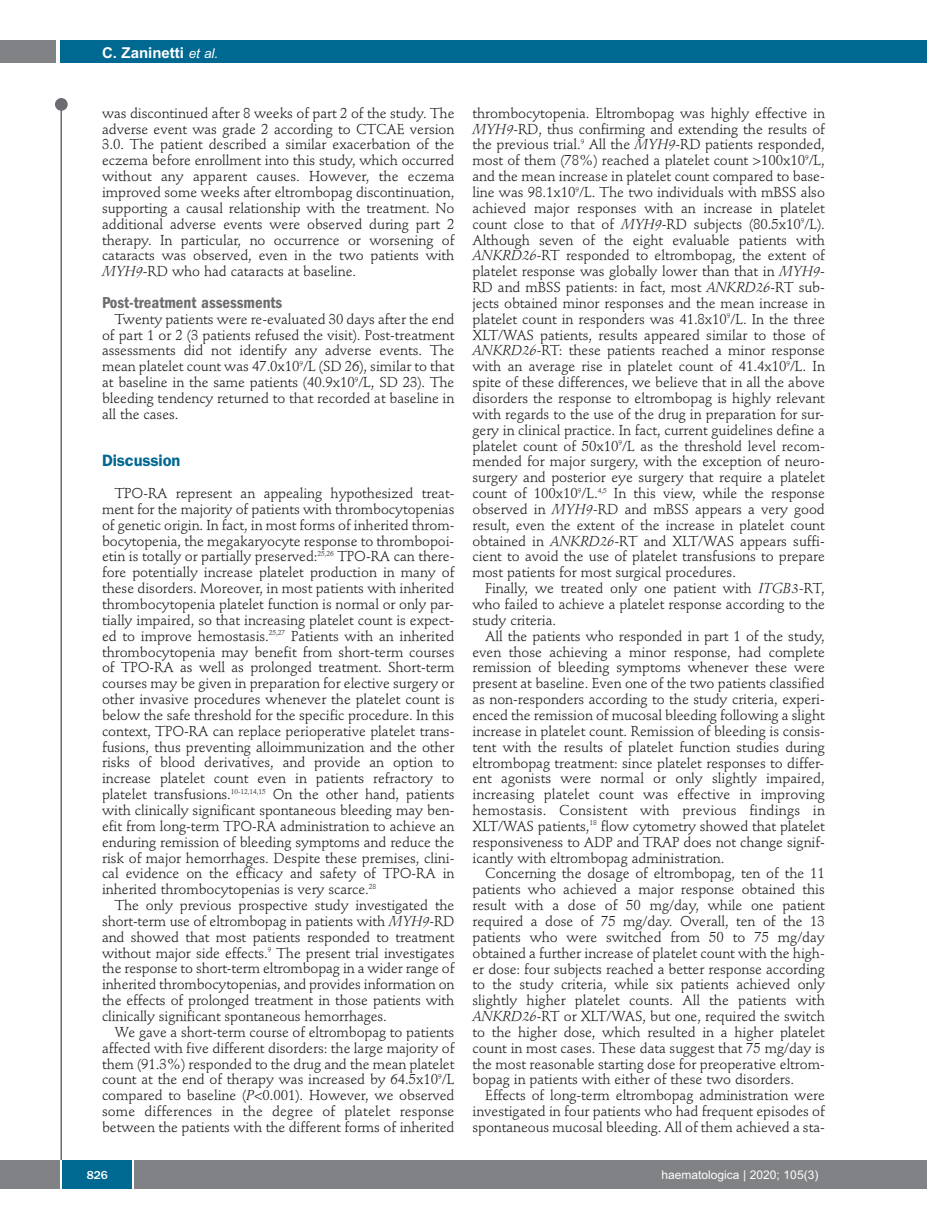
<style>
.page{position:relative;width:927px;height:1225px;background:#fff}
.page>*{position:absolute;margin:0;border:0;box-sizing:border-box;transform-origin:0 0}
.t1{font:600 condensed 16.5px "Franklin Gothic";color:#6c6d70}
.t2{font:600 16.5px "Franklin Gothic";letter-spacing:-.01em;color:#006991}
.t3{font:700 15px "Arial";color:#fff}
.t4{font:14.25px/15.9px "Stempel Schneidler";letter-spacing:-.005em;color:#231f20;text-align:justify}
.t5{font:12px "Arial";color:#fff}
.t6{font:500 12px "Franklin Gothic";color:#fff}
.s1{font-weight:400;font-style:italic;font-size:13.5px}
.s2{font-style:italic}
</style>
<div class="page">
<div style="left:911px;top:40px;width:16px;height:22px;background:#006991"></div>
<div style="left:910px;top:1160px;width:17px;height:28px;background:#808285"></div>
<div style="left:55px;top:98px;width:13px;height:13px;background:#6c6d70;border-radius:50%"></div>
<hr style="left:60px;top:101px;width:2px;height:1061px;background:#6c6d70">
<div style="left:60px;top:40px;width:852px;height:22px;background:#006991"></div>
<div style="left:0;top:40px;width:56px;height:22px;background:#808285"></div>
<div style="left:0;top:1160px;width:911px;height:28px;background:#808285"></div>
<div style="left:62px;top:1160px;width:71px;height:28px;background:#006991"></div>
<hr style="left:60px;top:1160px;width:2px;height:28px;background:#fff">
<svg style="left:133px;top:1160px;width:1px;height:28px"></svg>
<p class="t3" style="left:102px;top:44px;width:118px">C. Zaninetti <span class="s1">et al.</span></p>
<p class="t4" style="left:102px;top:106px;width:354px">was discontinued after 8 weeks of part 2 of the study. The adverse event was grade 2 according to CTCAE version 3.0. The patient described a similar exacerbation of the eczema before enrollment into this study, which occurred without any apparent causes. However, the eczema improved some weeks after eltrombopag discontinuation, supporting a causal relationship with the treatment. No additional adverse events were observed during part 2 therapy. In particular, no occurrence or worsening of cataracts was observed, even in the two patients with <span class="s2">MYH9</span>-RD who had cataracts at baseline.</p>
<p class="t1" style="left:102px;top:297px;width:182px">Post-treatment assessments</p>
<p class="t4" style="left:102px;top:312px;width:354px;text-indent:13px">Twenty patients were re-evaluated 30 days after the end of part 1 or 2 (3 patients refused the visit). Post-treatment assessments did not identify any adverse events. The mean platelet count was 47.0x10<sup>9</sup>/L (SD 26), similar to that at baseline in the same patients (40.9x10<sup>9</sup>/L, SD 23). The bleeding tendency returned to that recorded at baseline in all the cases.</p>
<p class="t2" style="left:102px;top:455px;width:80px">Discussion</p>
<p class="t4" style="left:102px;top:486px;width:354px;text-indent:13px">TPO-RA represent an appealing hypothesized treat&shy;ment for the majority of patients with thrombocytopenias of genetic origin. In fact, in most forms of inherited throm&shy;bocytopenia, the megakaryocyte response to thrombopoi&shy;etin is totally or partially preserved:<sup>25,26</sup> TPO-RA can there&shy;fore potentially increase platelet production in many of these disorders. Moreover, in most patients with inherited thrombocytopenia platelet function is normal or only par&shy;tially impaired, so that increasing platelet count is expect&shy;ed to improve hemostasis.<sup>25,27</sup> Patients with an inherited thrombocytopenia may benefit from short-term courses of TPO-RA as well as prolonged treatment. Short-term courses may be given in preparation for elective surgery or other invasive procedures whenever the platelet count is below the safe threshold for the specific procedure. In this context, TPO-RA can replace perioperative platelet trans&shy;fusions, thus preventing alloimmunization and the other risks of blood derivatives, and provide an option to increase platelet count even in patients refractory to platelet transfusions.<sup>10-12,14,15</sup> On the other hand, patients with clinically significant spontaneous bleeding may ben&shy;efit from long-term TPO-RA administration to achieve an enduring remission of bleeding symptoms and reduce the risk of major hemorrhages. Despite these premises, clini&shy;cal evidence on the efficacy and safety of TPO-RA in inherited thrombocytopenias is very scarce.<sup>28</sup></p>
<p class="t4" style="left:102px;top:898px;width:354px;text-indent:13px">The only previous prospective study investigated the short-term use of eltrombopag in patients with <span class="s2">MYH9</span>-RD and showed that most patients responded to treatment without major side effects.<sup>9</sup> The present trial investigates the response to short-term eltrombopag in a wider range of inherited thrombocytopenias, and provides information on the effects of prolonged treatment in those patients with clinically significant spontaneous hemorrhages.</p>
<p class="t4" style="left:102px;top:1025px;width:354px;text-indent:13px">We gave a short-term course of eltrombopag to patients affected with five different disorders: the large majority of them (91.3%) responded to the drug and the mean platelet count at the end of therapy was increased by 64.5x10<sup>9</sup>/L compared to baseline (<span class="s2">P</span>&lt;0.001). However, we observed some differences in the degree of platelet response between the patients with the different forms of inherited</p>
<p class="t4" style="left:472px;top:106px;width:354px">thrombocytopenia. Eltrombopag was highly effective in <span class="s2">MYH9</span>-RD, thus confirming and extending the results of the previous trial.<sup>9</sup> All the <span class="s2">MYH9</span>-RD patients responded, most of them (78%) reached a platelet count &gt;100x10<sup>9</sup>/L, and the mean increase in platelet count compared to base&shy;line was 98.1x10<sup>9</sup>/L. The two individuals with mBSS also achieved major responses with an increase in platelet count close to that of <span class="s2">MYH9</span>-RD subjects (80.5x10<sup>9</sup>/L).<br>Although seven of the eight evaluable patients with <span class="s2">ANKRD26</span>-RT responded to eltrombopag, the extent of platelet response was globally lower than that in <span class="s2">MYH9</span>- RD and mBSS patients: in fact, most <span class="s2">ANKRD26</span>-RT sub&shy;jects obtained minor responses and the mean increase in platelet count in responders was 41.8x10<sup>9</sup>/L. In the three XLT/WAS patients, results appeared similar to those of <span class="s2">ANKRD26</span>-RT: these patients reached a minor response with an average rise in platelet count of 41.4x10<sup>9</sup>/L. In spite of these differences, we believe that in all the above disorders the response to eltrombopag is highly relevant with regards to the use of the drug in preparation for sur&shy;gery in clinical practice. In fact, current guidelines define a platelet count of 50x10<sup>9</sup>/L as the threshold level recom&shy;mended for major surgery, with the exception of neuro&shy;surgery and posterior eye surgery that require a platelet count of 100x10<sup>9</sup>/L.<sup>4,5</sup> In this view, while the response observed in <span class="s2">MYH9-</span>RD and mBSS appears a very good result, even the extent of the increase in platelet count obtained in <span class="s2">ANKRD26</span>-RT and XLT/WAS appears suffi&shy;cient to avoid the use of platelet transfusions to prepare most patients for most surgical procedures.</p>
<p class="t4" style="left:472px;top:582px;width:354px;text-indent:13px">Finally, we treated only one patient with <span class="s2">ITGB3-</span>RT, who failed to achieve a platelet response according to the study criteria.</p>
<p class="t4" style="left:472px;top:629px;width:354px;text-indent:13px">All the patients who responded in part 1 of the study, even those achieving a minor response, had complete remission of bleeding symptoms whenever these were present at baseline. Even one of the two patients classified as non-responders according to the study criteria, experi&shy;enced the remission of mucosal bleeding following a slight increase in platelet count. Remission of bleeding is consis&shy;tent with the results of platelet function studies during eltrombopag treatment: since platelet responses to differ&shy;ent agonists were normal or only slightly impaired, increasing platelet count was effective in improving hemostasis. Consistent with previous findings in XLT/WAS patients,<sup>18</sup> flow cytometry showed that platelet responsiveness to ADP and TRAP does not change signif&shy;icantly with eltrombopag administration.</p>
<p class="t4" style="left:472px;top:867px;width:354px;text-indent:13px">Concerning the dosage of eltrombopag, ten of the 11 patients who achieved a major response obtained this result with a dose of 50 mg/day, while one patient required a dose of 75 mg/day. Overall, ten of the 13 patients who were switched from 50 to 75 mg/day obtained a further increase of platelet count with the high&shy;er dose: four subjects reached a better response according to the study criteria, while six patients achieved only slightly higher platelet counts. All the patients with <span class="s2">ANKRD26</span>-RT or XLT/WAS, but one, required the switch to the higher dose, which resulted in a higher platelet count in most cases. These data suggest that 75 mg/day is the most reasonable starting dose for preoperative eltrom&shy;bopag in patients with either of these two disorders.</p>
<p class="t4" style="left:472px;top:1088px;width:354px;text-indent:13px">Effects of long-term eltrombopag administration were investigated in four patients who had frequent episodes of spontaneous mucosal bleeding. All of them achieved a sta-</p>
<p class="t6" style="left:87px;top:1167px;width:23px">826</p>
<p class="t5" style="left:661px;top:1167px;width:158px">haematologica | 2020; 105(3)</p>
</div>
